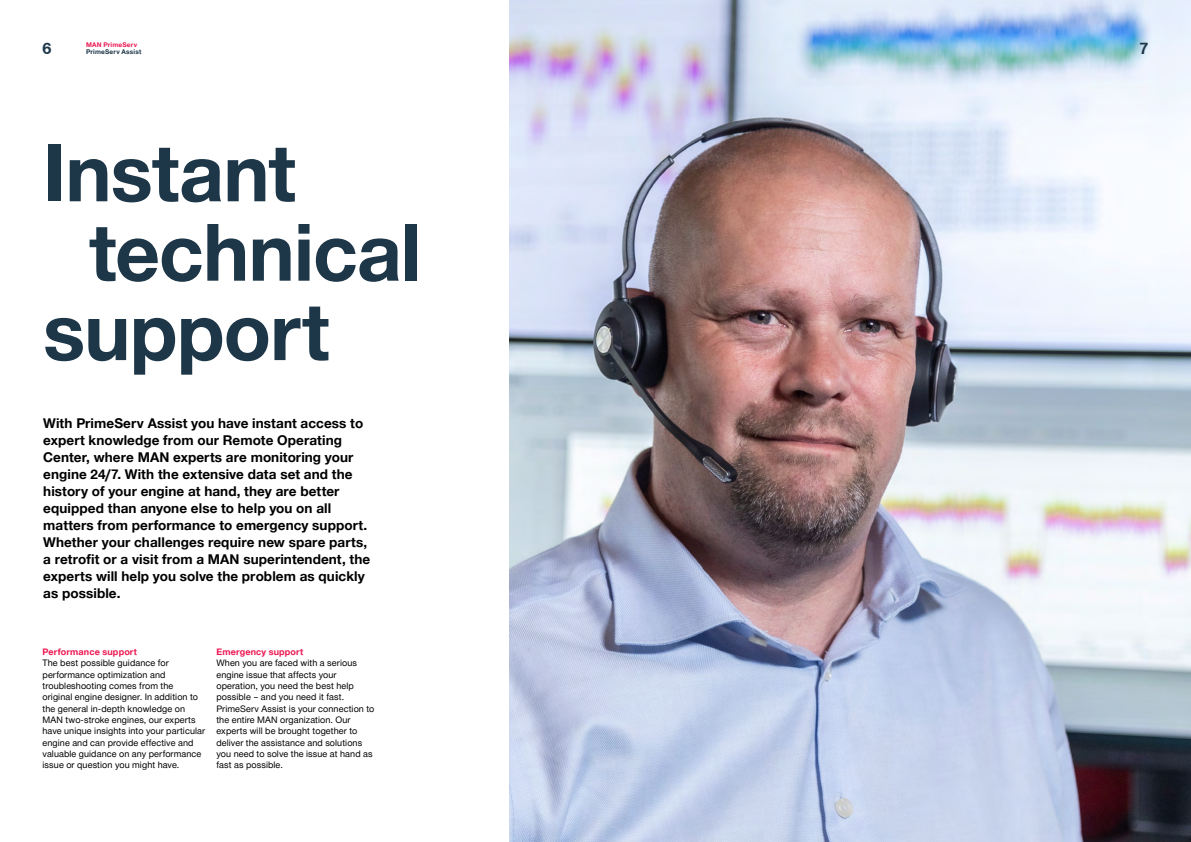
<style>
.page{position:relative;width:1191px;height:842px;background:#fff}
.page>*{position:absolute;margin:0;border:0;box-sizing:border-box;transform-origin:0 0}
.t1{font:700 79.4px "Man Global";letter-spacing:-.01em;color:#1d3648}
.t2{font:700 16px "Man Global";color:#1d3648}
.t3{font:700 13.5px/17px "Man Global";letter-spacing:.005em;color:#000}
.t4{font:9px/11.3px "Man Global";letter-spacing:.01em;color:#000}
.t5{font:700 9px "Man Global";letter-spacing:.02em;color:#ed1651}
.t6{font:700 6.5px "Man Global";letter-spacing:.03em;color:#1d3648}
.t7{font:700 6.5px "Man Global";letter-spacing:.03em;color:#ed1651}
</style>
<div class="page">
<img style="left:509px;top:0;width:682px;height:842px">
<p class="t7" style="left:86px;top:41px;width:53px">MAN PrimeServ</p>
<p class="t6" style="left:86px;top:48px;width:57px">PrimeServ Assist</p>
<h2 class="t2" style="left:43px;top:39px;width:10px">6</h2>
<h2 class="t2" style="left:1139px;top:39px;width:10px">7</h2>
<h1 class="t1" style="left:43px;top:127px;width:254px">Instant</h1>
<h1 class="t1" style="left:89px;top:207px;width:333px">technical</h1>
<h1 class="t1" style="left:43px;top:286px;width:288px">support</h1>
<p class="t3" style="left:43px;top:415px;width:328px">With PrimeServ Assist you have instant access to expert knowledge from our Remote Operating Center, where MAN experts are monitoring your engine 24/7. With the extensive data set and the history of your engine at hand, they are better equipped than anyone else to help you on all matters from performance to emergency support.<br>Whether your challenges require new spare parts, a retrofit or a visit from a MAN superintendent, the experts will help you solve the problem as quickly as possible.</p>
<p class="t5" style="left:43px;top:646px;width:96px">Performance support</p>
<p class="t4" style="left:43px;top:657px;width:164px">The best possible guidance for performance optimization and troubleshooting comes from the original engine designer. In addition to the general in-depth knowledge on MAN two-stroke engines, our experts have unique insights into your particular engine and can provide effective and valuable guidance on any performance issue or question you might have.</p>
<p class="t5" style="left:216px;top:646px;width:88px">Emergency support</p>
<p class="t4" style="left:216px;top:657px;width:159px">When you are faced with a serious engine issue that affects your operation, you need the best help possible – and you need it fast.<br>PrimeServ Assist is your connection to the entire MAN organization. Our experts will be brought together to deliver the assistance and solutions you need to solve the issue at hand as fast as possible.</p>
</div>
